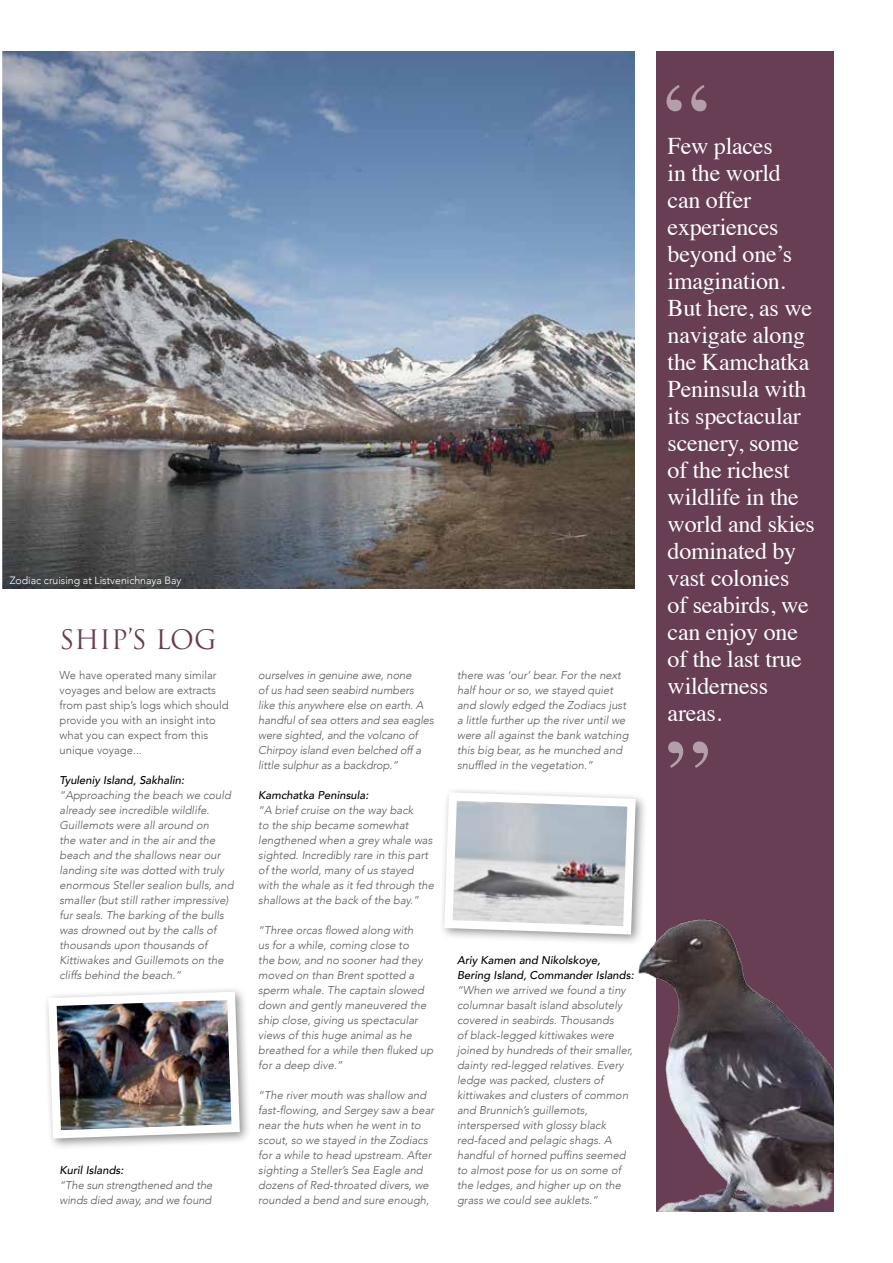
<style>
.page{position:relative;width:893px;height:1263px;background:#fff}
.page>*{position:absolute;margin:0;border:0;box-sizing:border-box;transform-origin:0 0}
.t1{font:26.1px "Trajan";color:#673e53}
.t2{font:24px/27px "Times";letter-spacing:-.01em;color:#fff}
.t3{font:italic 300 11.25px/15px "Avenir";color:#58595b}
.t4{font:300 11.25px/15px "Avenir";color:#58595b}
.t5{font:italic 500 11.25px/15px "Avenir";color:#000}
.t6{font:300 10.5px "Avenir";color:#fff}
</style>
<div class="page">
<img style="left:2px;top:51px;width:633px;height:538px">
<div style="left:656px;top:51px;width:177px;height:1161px;background:#673e53"></div>
<img style="left:656px;top:987px;width:177px;height:225px">
<svg style="left:666px;top:85px;width:40px;height:26px"></svg>
<svg style="left:668px;top:741px;width:40px;height:27px"></svg>
<img style="left:638px;top:919px;width:112px;height:68px">
<div style="left:42px;top:986px;width:210px;height:164px;background:#000;opacity:.44"></div>
<img style="left:44px;top:987px;width:200px;height:156px">
<div style="left:438px;top:786px;width:209px;height:160px;background:#000;opacity:.44"></div>
<svg style="left:440px;top:788px;width:200px;height:151px"></svg>
<p class="t6" style="left:10px;top:574px;width:173px">Zodiac cruising at Listvenichnaya Bay</p>
<h1 class="t1" style="left:60px;top:624px;width:159px">S hip’s Log</h1>
<p class="t4" style="left:60px;top:667px;width:171px">We have operated many similar voyages and below are extracts from past ship’s logs which should provide you with an insight into what you can expect from this unique voyage...</p>
<p class="t5" style="left:60px;top:773px;width:126px">Tyuleniy Island, Sakhalin:</p>
<p class="t3" style="left:60px;top:787px;width:176px">“Approaching the beach we could already see incredible wildlife.<br>Guillemots were all around on<br>the water and in the air and the beach and the shallows near our landing site was dotted with truly enormous Steller sealion bulls, and smaller (but still rather impressive) fur seals. The barking of the bulls was drowned out by the calls of thousands upon thousands of<br>Kittiwakes and Guillemots on the cliffs behind the beach.”</p>
<p class="t5" style="left:60px;top:1162px;width:66px">Kuril Islands:</p>
<p class="t3" style="left:60px;top:1177px;width:155px">“The sun strengthened and the winds died away, and we found</p>
<p class="t3" style="left:258px;top:667px;width:177px">ourselves in genuine awe, none<br>of us had seen seabird numbers<br>like this anywhere else on earth. A handful of sea otters and sea eagles were sighted, and the volcano of<br>Chirpoy island even belched off a little sulphur as a backdrop.”</p>
<p class="t5" style="left:258px;top:787px;width:112px">Kamchatka Peninsula:</p>
<p class="t3" style="left:258px;top:802px;width:177px">“A brief cruise on the way back<br>to the ship became somewhat lengthened when a grey whale was sighted. Incredibly rare in this part of the world, many of us stayed with the whale as it fed through the shallows at the back of the bay.”</p>
<p class="t3" style="left:258px;top:922px;width:176px">“Three orcas flowed along with<br>us for a while, coming close to<br>the bow, and no sooner had they moved on than Brent spotted a sperm whale. The captain slowed down and gently maneuvered the ship close, giving us spectacular views of this huge animal as he breathed for a while then fluked up for a deep dive.”</p>
<p class="t3" style="left:258px;top:1087px;width:177px">“The river mouth was shallow and fast-flowing, and Sergey saw a bear near the huts when he went in to scout, so we stayed in the Zodiacs for a while to head upstream. After sighting a Steller’s Sea Eagle and dozens of Red-throated divers, we rounded a bend and sure enough,</p>
<p class="t3" style="left:457px;top:667px;width:173px">there was ‘our’ bear. For the next half hour or so, we stayed quiet and slowly edged the Zodiacs just a little further up the river until we were all against the bank watching this big bear, as he munched and snuffled in the vegetation.”</p>
<p class="t5" style="left:457px;top:952px;width:178px">Ariy Kamen and Nikolskoye,<br>Bering Island, Commander Islands:</p>
<p class="t3" style="left:457px;top:982px;width:177px">“When we arrived we found a tiny columnar basalt island absolutely covered in seabirds. Thousands<br>of black-legged kittiwakes were joined by hundreds of their smaller, dainty red-legged relatives. Every ledge was packed, clusters of kittiwakes and clusters of common and Brunnich’s guillemots, interspersed with glossy black red-faced and pelagic shags. A handful of horned puffins seemed to almost pose for us on some of the ledges, and higher up on the grass we could see auklets.”</p>
<p class="t2" style="left:668px;top:131px;width:149px">Few places<br>in the world can offer experiences beyond one’s imagination.<br>But here, as we navigate along the Kamchatka<br>Peninsula with its spectacular scenery, some of the richest wildlife in the world and skies dominated by vast colonies of seabirds, we can enjoy one of the last true wilderness areas.</p>
</div>
